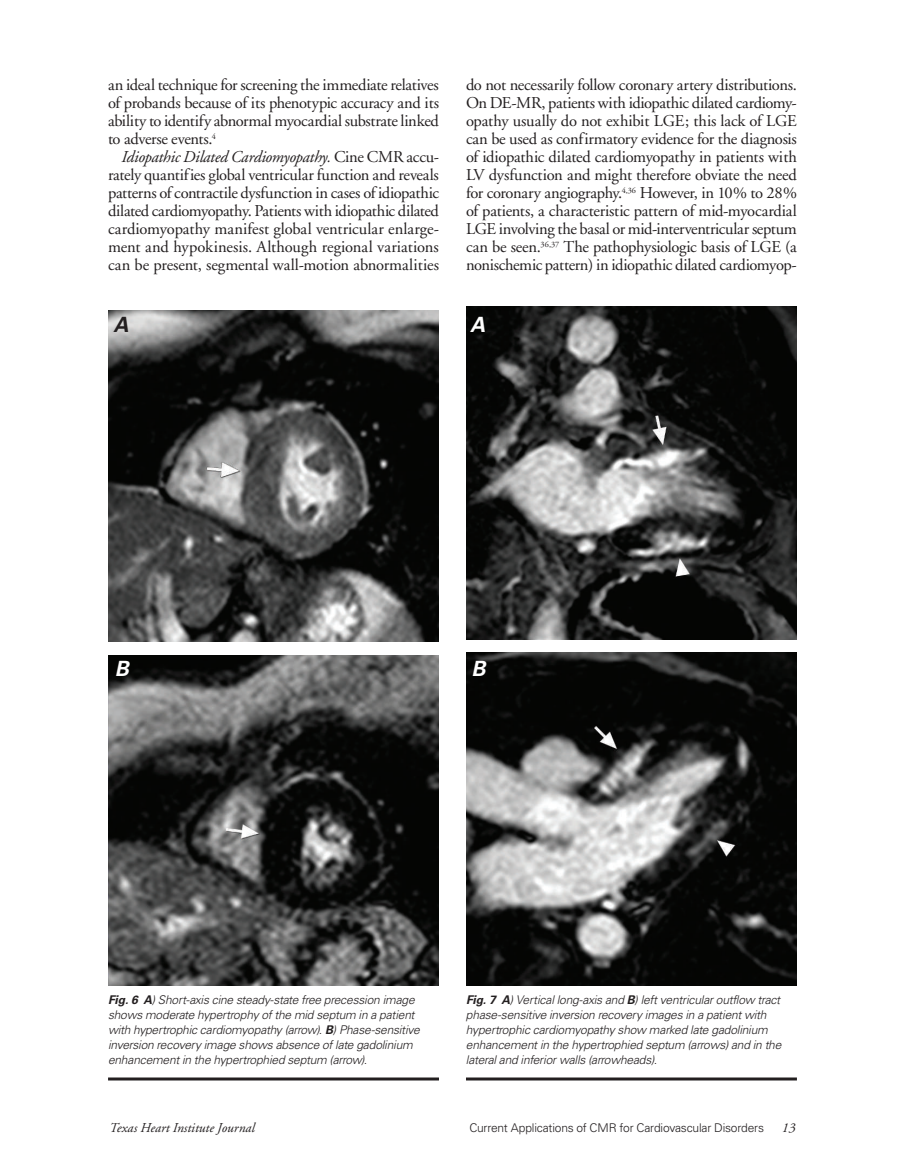
<style>
.page{position:relative;width:905px;height:1175px;background:#fff}
.page>*{position:absolute;margin:0;border:0;box-sizing:border-box;transform-origin:0 0}
.t1{font:italic 700 21px "Univers LT";color:#fff}
.t2{font:italic 700 21px "Univers LT";color:#231f20}
.t3{font:16.5px/18px "Adobe Garamond";letter-spacing:-.02em;color:#231f20;text-align:justify}
.t4{font:italic 13.5px "Adobe Garamond";color:#231f20}
.t5{font:italic 300 12px/15px "Univers LT";letter-spacing:-.015em;color:#231f20}
.t6{font:300 12px "Univers LT";letter-spacing:-.015em;color:#231f20}
.s1{font-style:italic}
.s2{font-weight:700}
</style>
<div class="page">
<img style="left:108px;top:311px;width:331px;height:330px">
<img style="left:108px;top:655px;width:331px;height:331px">
<img style="left:466px;top:306px;width:331px;height:333px">
<img style="left:466px;top:653px;width:331px;height:333px">
<hr style="left:108px;top:1077px;width:331px;height:3px;background:#231f20">
<hr style="left:466px;top:1077px;width:331px;height:3px;background:#231f20">
<p class="t3" style="left:108px;top:76px;width:332px">an ideal technique for screening the immediate relatives of probands because of its phenotypic accuracy and its ability to identify abnormal myocardial substrate linked to adverse events.<sup>4</sup></p>
<p class="t3" style="left:108px;top:148px;width:332px;text-indent:13px"><span class="s1">Idiopathic Dilated Cardiomyopathy.</span> Cine CMR accu&shy;rately quantifies global ventricular function and reveals patterns of contractile dysfunction in cases of idiopathic dilated cardiomyopathy. Patients with idiopathic dilated cardiomyopathy manifest global ventricular enlarge&shy;ment and hypokinesis. Although regional variations can be present, segmental wall-motion abnormalities</p>
<p class="t3" style="left:466px;top:76px;width:332px">do not necessarily follow coronary artery distributions.<br>On DE-MR, patients with idiopathic dilated cardiomy&shy;opathy usually do not exhibit LGE; this lack of LGE can be used as confirmatory evidence for the diagnosis of idiopathic dilated cardiomyopathy in patients with LV dysfunction and might therefore obviate the need for coronary angiography.<sup>4,36</sup> However, in 10% to 28% of patients, a characteristic pattern of mid-myocardial LGE involving the basal or mid-interventricular septum can be seen.<sup>36,37</sup> The pathophysiologic basis of LGE (a nonischemic pattern) in idiopathic dilated cardiomyop-</p>
<p class="t2" style="left:113px;top:312px;width:17px">A</p>
<p class="t1" style="left:470px;top:312px;width:17px">A</p>
<p class="t1" style="left:115px;top:656px;width:16px">B</p>
<p class="t1" style="left:471px;top:656px;width:16px">B</p>
<p class="t5" style="left:108px;top:992px;width:313px"><span class="s2">Fig. 6 A</span>) Short-axis cine steady-state free precession image shows moderate hypertrophy of the mid septum in a patient with hypertrophic cardiomyopathy (arrow). <span class="s2">B</span>) Phase-sensitive inversion recovery image shows absence of late gadolinium enhancement in the hypertrophied septum (arrow).</p>
<p class="t5" style="left:466px;top:992px;width:317px"><span class="s2">Fig. 7 A</span>) Vertical long-axis and <span class="s2">B</span>) left ventricular outflow tract phase-sensitive inversion recovery images in a patient with hypertrophic cardiomyopathy show marked late gadolinium enhancement in the hypertrophied septum (arrows) and in the lateral and inferior walls (arrowheads).</p>
<p class="t4" style="left:110px;top:1120px;width:147px">Texas Heart Institute Journal</p>
<p class="t6" style="left:469px;top:1120px;width:296px">Current Applications of CMR for Cardiovascular Disorders</p>
<p class="t4" style="left:782px;top:1120px;width:15px">13</p>
</div>
